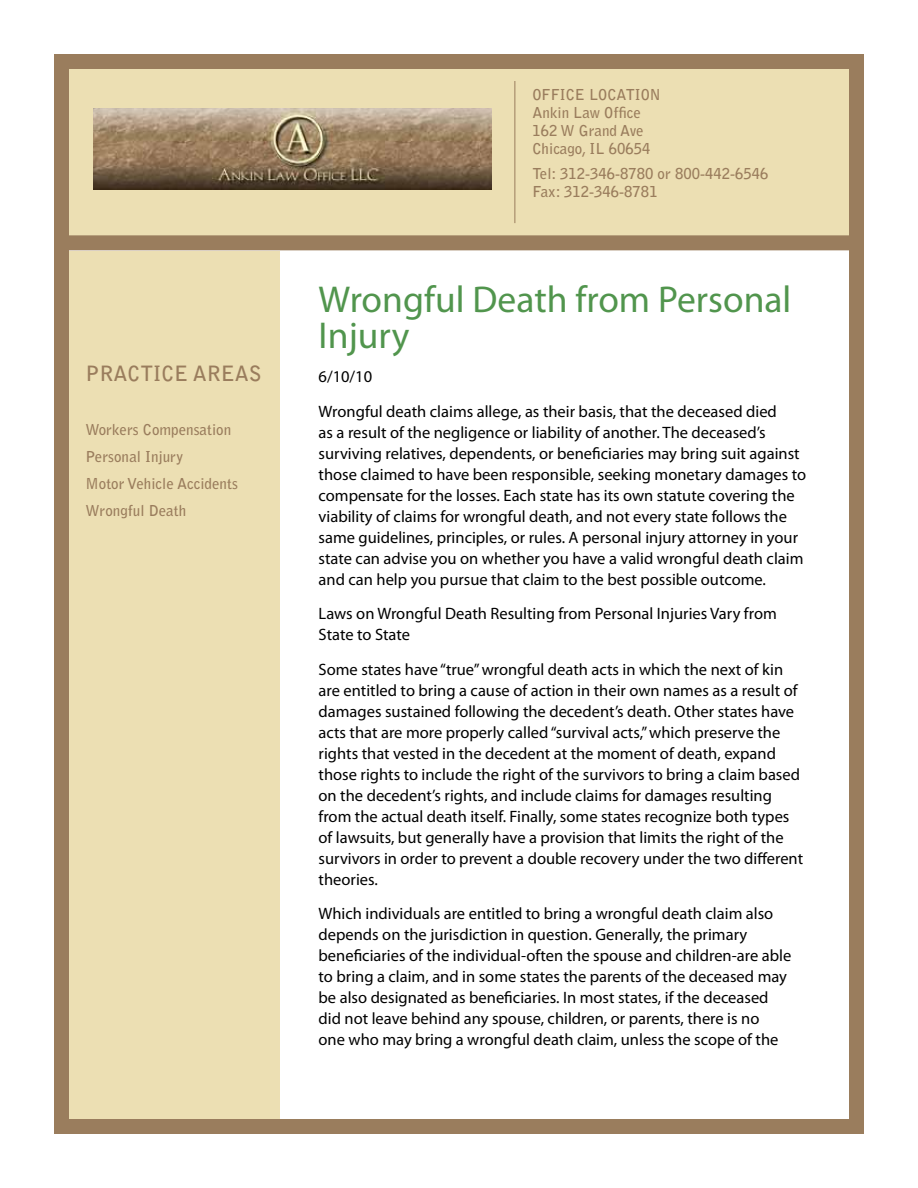
<style>
.page{position:relative;width:918px;height:1188px;background:#fff}
.page>*{position:absolute;margin:0;border:0;box-sizing:border-box;transform-origin:0 0}
.t1{font:37.5px/36px "Myriad Pro";color:#51954d}
.t2{font:700 21px "Bell Gothic Std";color:#9a7d5d}
.t3{font:16.5px/21px "Myriad Pro";color:#000}
.t4{font:700 15px/18px "Bell Gothic Std";color:#9a7d5d}
</style>
<div class="page">
<div style="left:54px;top:251px;width:225px;height:883px;background:#ecdfb3"></div>
<div style="left:54px;top:54px;width:810px;height:1080px;border:15px solid #9a7d5d"></div>
<div style="left:54px;top:54px;width:810px;height:196px;background:#ecdfb3;border:15px solid #9a7d5d"></div>
<hr style="left:514px;top:81px;width:1px;height:142px;background:#9a7d5d">
<img style="left:93px;top:109px;width:399px;height:81px">
<p class="t2" style="left:86px;top:361px;width:178px">PRACTICE AREAS</p>
<p class="t4" style="left:86px;top:417px;width:154px;line-height:27px">Workers Compensation<br>Personal Injury<br>Motor Vehicle Accidents<br>Wrongful Death</p>
<p class="t4" style="left:532px;top:85px;width:130px">OFFICE LOCATION<br>Ankin Law Office<br>162 W Grand Ave<br>Chicago, IL 60654</p>
<p class="t4" style="left:532px;top:165px;width:237px">Tel: 312-346-8780 or 800-442-6546<br>Fax: 312-346-8781</p>
<h1 class="t1" style="left:319px;top:280px;width:474px">Wrongful Death from Personal<br>Injury</h1>
<p class="t3" style="left:319px;top:359px;width:460px;line-height:34.5px">6/10/10<br>Wrongful death claims allege, as their basis, that the deceased died</p>
<p class="t3" style="left:319px;top:421px;width:489px">as a result of the negligence or liability of another. The deceased’s surviving relatives, dependents, or beneficiaries may bring suit against those claimed to have been responsible, seeking monetary damages to compensate for the losses. Each state has its own statute covering the viability of claims for wrongful death, and not every state follows the same guidelines, principles, or rules. A personal injury attorney in your state can advise you on whether you have a valid wrongful death claim and can help you pursue that claim to the best possible outcome.</p>
<p class="t3" style="left:319px;top:603px;width:460px">Laws on Wrongful Death Resulting from Personal Injuries Vary from<br>State to State</p>
<p class="t3" style="left:319px;top:658px;width:486px">Some states have “true” wrongful death acts in which the next of kin are entitled to bring a cause of action in their own names as a result of damages sustained following the decedent’s death. Other states have acts that are more properly called “survival acts,” which preserve the rights that vested in the decedent at the moment of death, expand those rights to include the right of the survivors to bring a claim based on the decedent’s rights, and include claims for damages resulting from the actual death itself. Finally, some states recognize both types of lawsuits, but generally have a provision that limits the right of the survivors in order to prevent a double recovery under the two different theories.</p>
<p class="t3" style="left:319px;top:903px;width:474px">Which individuals are entitled to bring a wrongful death claim also depends on the jurisdiction in question. Generally, the primary beneficiaries of the individual-often the spouse and children-are able to bring a claim, and in some states the parents of the deceased may be also designated as beneficiaries. In most states, if the deceased did not leave behind any spouse, children, or parents, there is no<br>one who may bring a wrongful death claim, unless the scope of the</p>
</div>
